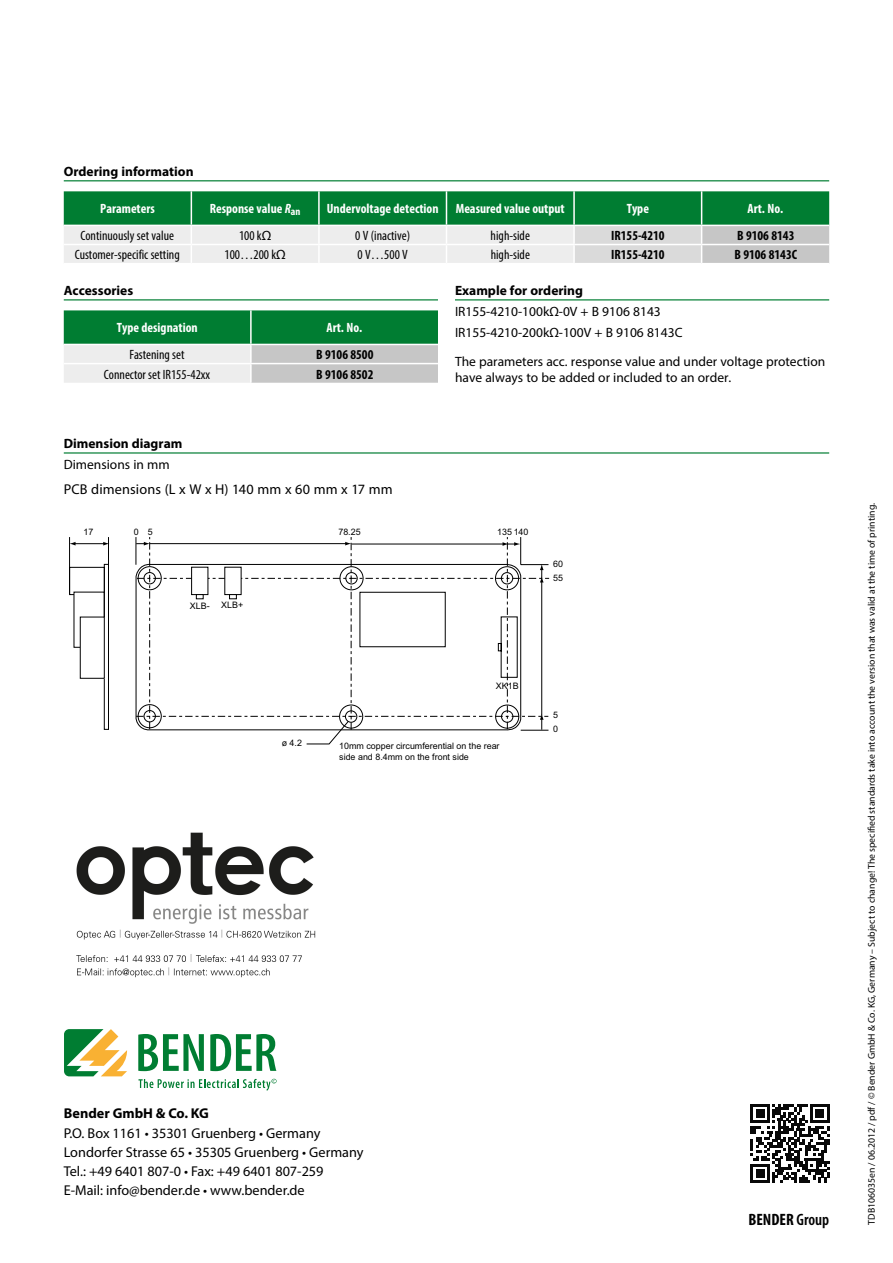
<style>
.page{position:relative;width:893px;height:1263px;background:#fff}
.page>*{position:absolute;margin:0;border:0;box-sizing:border-box;transform-origin:0 0}
.t1{font:700 condensed 16.5px "Myriad Pro";color:#000}
.t2{font:14.25px/19px "Myriad Pro";color:#000}
.t3{font:700 14.25px "Myriad Pro";color:#000}
.t4{font:13.5px/20.7px "Myriad Pro";color:#000}
.t5{font:condensed 13.5px "Myriad Pro";color:#000}
.t6{font:700 condensed 13.5px "Myriad Pro";color:#fff}
.t7{font:700 13.5px "Myriad Pro";color:#000}
.t8{font:700 condensed 13.5px "Myriad Pro";color:#000}
.t9{font:9.75px "Myriad Pro";color:#000}
.t10{font:8.85px/14.1px "Arial";color:#000}
.s1{font-style:italic}
.s2{font-stretch:normal}
.s3{font-weight:600}
</style>
<div class="page">
<hr style="left:64px;top:452px;width:765px;height:2px;background:#007d32">
<svg style="left:69px;top:537px;width:480px;height:208px"></svg>
<div style="left:191px;top:567px;width:17px;height:28px;background:#fff;border:1px solid #000"></div>
<svg style="left:196px;top:594px;width:8px;height:5px"></svg>
<div style="left:224px;top:567px;width:17px;height:28px;background:#fff"></div>
<svg style="left:229px;top:594px;width:8px;height:5px"></svg>
<hr style="left:455px;top:299px;width:374px;height:1px;background:#007d32">
<svg style="left:64px;top:191px;width:765px;height:72px;background:#7cb693"></svg>
<hr style="left:64px;top:180px;width:765px;height:1px;background:#007d32">
<svg style="left:64px;top:310px;width:374px;height:73px;background:#78b18f"></svg>
<hr style="left:64px;top:299px;width:374px;height:1px;background:#007d32">
<svg style="left:138px;top:1079px;width:139px;height:12px"></svg>
<svg style="left:138px;top:1034px;width:66px;height:37px"></svg>
<svg style="left:210px;top:1034px;width:66px;height:37px"></svg>
<svg style="left:64px;top:1029px;width:63px;height:47px"></svg>
<svg style="left:750px;top:1104px;width:79px;height:79px"></svg>
<hr style="left:810px;top:1104px;width:19px;height:3px;background:#090909">
<img style="left:76px;top:832px;width:240px;height:146px">
<p class="t7" style="left:64px;top:163px;width:131px">Ordering information</p>
<p class="t6" style="left:100px;top:200px;width:56px">Parameters</p>
<p class="t6" style="left:210px;top:200px;width:92px">Response value <span class="s1">R</span><sub>an</sub></p>
<p class="t6" style="left:327px;top:200px;width:113px">Undervoltage detection</p>
<p class="t6" style="left:456px;top:200px;width:111px">Measured value output</p>
<p class="t6" style="left:627px;top:200px;width:24px">Type</p>
<p class="t6" style="left:747px;top:200px;width:37px">Art. No.</p>
<p class="t5" style="left:80px;top:227px;width:95px">Continuously set value</p>
<p class="t5" style="left:239px;top:227px;width:34px">100 k<span class="s2">Ω</span></p>
<p class="t5" style="left:355px;top:227px;width:56px">0 V (inactive)</p>
<p class="t5" style="left:491px;top:227px;width:41px">high-side</p>
<p class="t8" style="left:611px;top:227px;width:55px">IR155-4210</p>
<p class="t8" style="left:737px;top:227px;width:59px">B 9106 8143</p>
<p class="t5" style="left:75px;top:246px;width:107px">Customer-specific setting</p>
<p class="t5" style="left:224px;top:246px;width:63px">100…200 k<span class="s2">Ω</span></p>
<p class="t5" style="left:358px;top:246px;width:52px">0 V…500 V</p>
<p class="t5" style="left:491px;top:246px;width:41px">high-side</p>
<p class="t8" style="left:611px;top:246px;width:55px">IR155-4210</p>
<p class="t8" style="left:734px;top:246px;width:64px">B 9106 8143C</p>
<p class="t7" style="left:64px;top:282px;width:71px">Accessories</p>
<p class="t6" style="left:117px;top:319px;width:82px">Type designation</p>
<p class="t6" style="left:327px;top:319px;width:37px">Art. No.</p>
<p class="t5" style="left:129px;top:346px;width:57px">Fastening set</p>
<p class="t8" style="left:316px;top:346px;width:59px">B 9106 8500</p>
<p class="t5" style="left:104px;top:366px;width:108px">Connector set IR155-42xx</p>
<p class="t8" style="left:316px;top:366px;width:59px">B 9106 8502</p>
<p class="t7" style="left:455px;top:282px;width:130px">Example for ordering</p>
<p class="t4" style="left:455px;top:301px;width:229px">IR155-4210-100kΩ-0V + B 9106 8143<br>IR155-4210-200kΩ-100V + B 9106 8143C</p>
<p class="t4" style="left:455px;top:353px;width:372px;line-height:16.5px">The parameters acc. response value and under voltage protection have always to be added or included to an order.</p>
<p class="t7" style="left:64px;top:435px;width:120px">Dimension diagram</p>
<p class="t4" style="left:64px;top:454px;width:107px">Dimensions in mm</p>
<p class="t2" style="left:64px;top:480px;width:330px">PCB dimensions (L x W x H) 140 mm x 60 mm x 17 mm</p>
<p class="t10" style="left:84px;top:525px;width:11px">17</p>
<p class="t10" style="left:134px;top:525px;width:21px">0 5</p>
<p class="t10" style="left:338px;top:525px;width:24px">78.25</p>
<p class="t10" style="left:497px;top:525px;width:33px">135 140</p>
<p class="t10" style="left:190px;top:599px;width:21px">XLB-</p>
<p class="t10" style="left:221px;top:598px;width:24px">XLB+</p>
<p class="t10" style="left:553px;top:557px;width:11px">60<br>55</p>
<p class="t10" style="left:282px;top:736px;width:22px">ø 4.2</p>
<p class="t10" style="left:496px;top:679px;width:24px">XK1B</p>
<p class="t10" style="left:339px;top:741px;width:162px;line-height:10.6px">10mm copper circumferential on the rear side and 8.4mm on the front side</p>
<p class="t10" style="left:553px;top:708px;width:6px">5</p>
<p class="t10" style="left:553px;top:722px;width:6px">0</p>
<p class="t3" style="left:64px;top:1104px;width:147px">Bender GmbH &amp; Co. KG</p>
<p class="t2" style="left:64px;top:1123px;width:301px">P.O. Box 1161 • 35301 Gruenberg • Germany Londorfer Strasse 65 • 35305 Gruenberg • Germany Tel.: +49 6401 807-0 • Fax: +49 6401 807-259<br>E-Mail: info@bender.de • www.bender.de</p>
<p class="t1" style="left:748px;top:1209px;width:82px">BENDER <span class="s3">Group</span></p>
<p class="t9" style="left:865px;top:1225px;width:723px;rotate:-90deg">TDB106035en / 06.2012 / pdf / © Bender GmbH &amp; Co. KG, Germany – Subject to change! The specified standards take into account the version that was valid at the time of printing.</p>
</div>
